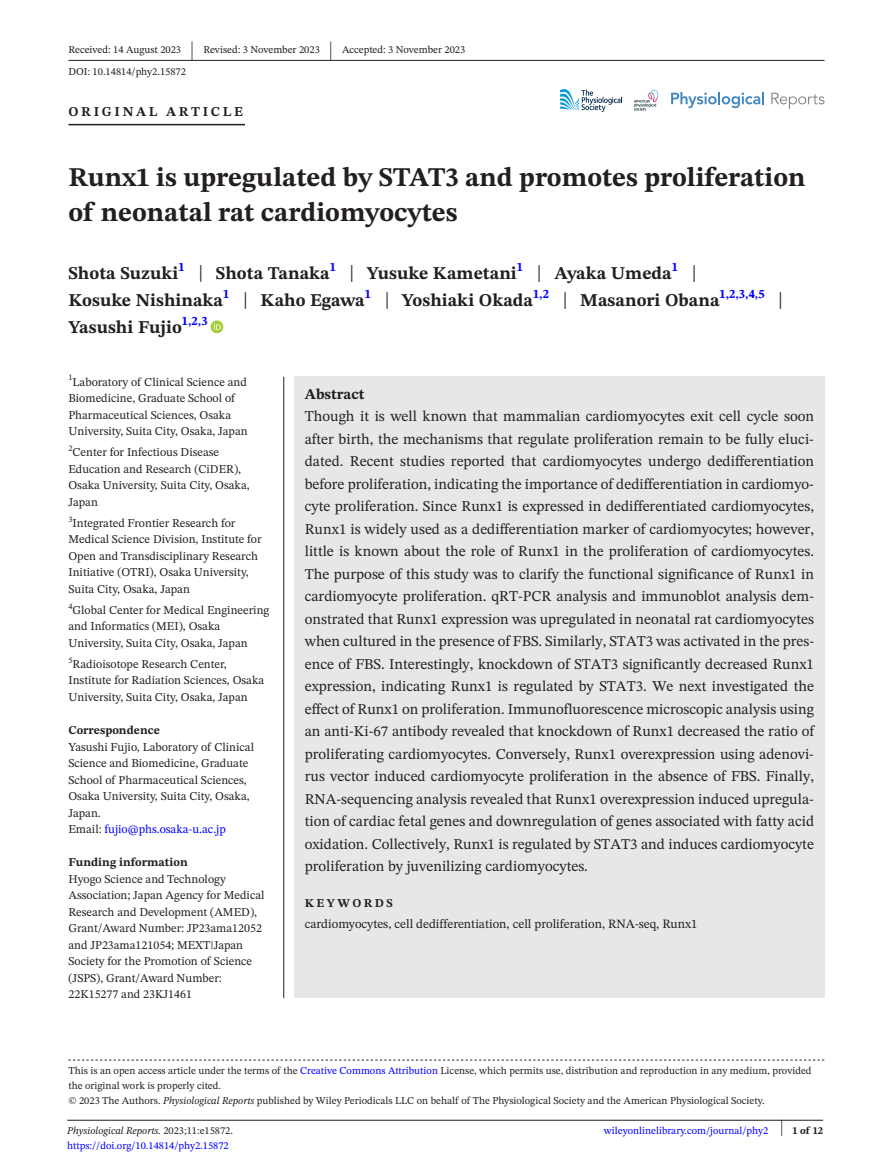
<style>
.page{position:relative;width:893px;height:1174px;background:#fff}
.page>*{position:absolute;margin:0;border:0;box-sizing:border-box;transform-origin:0 0}
.t1{font:700 27px/34.5px "STIX Two Text";color:#231f20}
.t2{font:25.65px "STIX Two Text";color:#231f20;scale:.49 1}
.t3{font:700 18px/27px "STIX Two Text";color:#231f20}
.t4{font:15px/22.5px "STIX Two Text";color:#231f20;text-align:justify}
.t5{font:700 15px "STIX Two Text";color:#231f20}
.t6{font:700 13.5px "STIX Two Text";letter-spacing:.2em;color:#231f20}
.t7{font:12.75px "STIX Two Text";color:#231f20}
.t8{font:12px/16.5px "STIX Two Text";color:#231f20}
.t9{font:700 12px "STIX Two Text";color:#231f20}
.t10{font:700 12px "STIX Two Text";letter-spacing:.2em;color:#231f20}
.t11{font:10.5px/15px "STIX Two Text";color:#231f20}
.t12{font:10.5px "STIX Two Text";color:#00f}
.t13{font:italic 10.5px "STIX Two Text";color:#231f20}
.t14{font:700 10.5px "STIX Two Text";color:#231f20}
.s1{font-weight:400;font-size:23.4px}
.s2{color:#00f}
.s3{font-style:italic}
.s4{font-style:normal}
.s5{font-weight:400;font-size:22.2px}
</style>
<div class="page">
<hr style="left:67px;top:1119px;width:756px;height:1px;background:#231f20">
<svg style="left:634px;top:90px;width:24px;height:21px"></svg>
<img style="left:560px;top:90px;width:62px;height:21px">
<svg style="left:671px;top:92px;width:93px;height:16px"></svg>
<svg style="left:771px;top:93px;width:53px;height:16px"></svg>
<hr style="left:68px;top:60px;width:756px;height:1px;background:#231f20">
<hr style="left:68px;top:124px;width:177px;height:1px;background:#231f20">
<div style="left:211px;top:320px;width:12px;height:13px;background:#a5cd39;border-radius:50%"></div>
<svg style="left:214px;top:323px;width:7px;height:7px"></svg>
<svg style="left:68px;top:1059px;width:756px;height:1px"></svg>
<hr style="left:283px;top:377px;width:1px;height:621px;background:#231f20">
<div style="left:294px;top:377px;width:530px;height:562px;background:#e6e7e9"></div>
<div style="left:294px;top:938px;width:530px;height:60px;background:#e6e7e9"></div>
<p class="t11" style="left:68px;top:42px;width:114px">Received: 14 August 2023</p>
<h2 class="t2" style="left:191px;top:32px;width:8px">|</h2>
<p class="t11" style="left:203px;top:42px;width:118px">Revised: 3 November 2023</p>
<h2 class="t2" style="left:329px;top:32px;width:8px">|</h2>
<p class="t11" style="left:342px;top:42px;width:125px">Accepted: 3 November 2023</p>
<p class="t11" style="left:68px;top:64px;width:119px">DOI: 10.14814/phy2.15872</p>
<p class="t6" style="left:68px;top:101px;width:176px">ORIGINAL ARTICLE</p>
<h1 class="t1" style="left:68px;top:161px;width:739px">Runx1 is upregulated by STAT3 and promotes proliferation of neonatal rat cardiomyocytes</h1>
<p class="t3" style="left:68px;top:260px;width:716px">Shota Suzuki<sup>1</sup> <span class="s1">|</span> Shota Tanaka<sup>1</sup> <span class="s1">|</span> Yusuke Kametani<sup>1</sup> <span class="s1">|</span> Ayaka Umeda<sup>1</sup> <span class="s1">|<br></span>Kosuke Nishinaka<sup>1</sup> <span class="s1">|</span> Kaho Egawa<sup>1</sup> <span class="s1">|</span> Yoshiaki Okada<sup>1,2</sup> <span class="s1">|</span> Masanori Obana<sup>1,2,3,4,5</sup> <span class="s1">|<br></span>Yasushi Fujio<sup>1,2,3</sup></p>
<p class="t8" style="left:68px;top:373px;width:181px"><sup>1</sup>Laboratory of Clinical Science and Biomedicine, Graduate School of Pharmaceutical Sciences, Osaka University, Suita City, Osaka, Japan</p>
<p class="t8" style="left:68px;top:444px;width:183px"><sup>2</sup>Center for Infectious Disease<br>Education and Research (CiDER),<br>Osaka University, Suita City, Osaka,<br>Japan</p>
<p class="t8" style="left:68px;top:514px;width:195px"><sup>3</sup>Integrated Frontier Research for Medical Science Division, Institute for Open and Transdisciplinary Research Initiative (OTRI), Osaka University, Suita City, Osaka, Japan</p>
<p class="t8" style="left:68px;top:601px;width:202px"><sup>4</sup>Global Center for Medical Engineering and Informatics (MEI), Osaka<br>University, Suita City, Osaka, Japan</p>
<p class="t8" style="left:68px;top:655px;width:197px"><sup>5</sup>Radioisotope Research Center,<br>Institute for Radiation Sciences, Osaka<br>University, Suita City, Osaka, Japan</p>
<p class="t9" style="left:68px;top:721px;width:93px">Correspondence</p>
<p class="t8" style="left:68px;top:738px;width:187px">Yasushi Fujio, Laboratory of Clinical<br>Science and Biomedicine, Graduate<br>School of Pharmaceutical Sciences,<br>Osaka University, Suita City, Osaka,<br>Japan.<br>Email: <span class="s2">fujio@phs.osaka-u.ac.jp</span></p>
<p class="t9" style="left:68px;top:853px;width:121px">Funding information</p>
<p class="t8" style="left:68px;top:870px;width:198px">Hyogo Science and Technology<br>Association; Japan Agency for Medical<br>Research and Development (AMED),<br>Grant/Award Number: JP23ama12052 and JP23ama121054; MEXT|Japan<br>Society for the Promotion of Science (JSPS), Grant/Award Number:<br>22K15277 and 23KJ1461</p>
<p class="t5" style="left:305px;top:383px;width:61px">Abstract</p>
<p class="t4" style="left:305px;top:405px;width:511px">Though it is well known that mammalian cardiomyocytes exit cell cycle soon after birth, the mechanisms that regulate proliferation remain to be fully eluci&shy;dated. Recent studies reported that cardiomyocytes undergo dedifferentiation before proliferation, indicating the importance of dedifferentiation in cardiomyo&shy;cyte proliferation. Since Runx1 is expressed in dedifferentiated cardiomyocytes, Runx1 is widely used as a dedifferentiation marker of cardiomyocytes; however, little is known about the role of Runx1 in the proliferation of cardiomyocytes.<br>The purpose of this study was to clarify the functional significance of Runx1 in cardiomyocyte proliferation. qRT-PCR analysis and immunoblot analysis dem&shy;onstrated that Runx1 expression was upregulated in neonatal rat cardiomyocytes when cultured in the presence of FBS. Similarly, STAT3 was activated in the pres&shy;ence of FBS. Interestingly, knockdown of STAT3 significantly decreased Runx1 expression, indicating Runx1 is regulated by STAT3. We next investigated the effect of Runx1 on proliferation. Immunofluorescence microscopic analysis using an anti-Ki-67 antibody revealed that knockdown of Runx1 decreased the ratio of proliferating cardiomyocytes. Conversely, Runx1 overexpression using adenovi&shy;rus vector induced cardiomyocyte proliferation in the absence of FBS. Finally, RNA-sequencing analysis revealed that Runx1 overexpression induced upregula&shy;tion of cardiac fetal genes and downregulation of genes associated with fatty acid oxidation. Collectively, Runx1 is regulated by STAT3 and induces cardiomyocyte proliferation by juvenilizing cardiomyocytes.</p>
<p class="t10" style="left:305px;top:894px;width:90px">KEYWORDS</p>
<p class="t7" style="left:305px;top:915px;width:394px">cardiomyocytes, cell dedifferentiation, cell proliferation, RNA-seq, Runx1</p>
<p class="t11" style="left:68px;top:1063px;width:745px">This is an open access article under the terms of the <span class="s2">Creative Commons Attribution</span> License, which permits use, distribution and reproduction in any medium, provided the original work is properly cited.<br>© 2023 The Authors. <span class="s3">Physiological Reports</span> published by Wiley Periodicals LLC on behalf of The Physiological Society and the American Physiological Society.</p>
<p class="t13" style="left:67px;top:1123px;width:167px">Physiological Reports. <span class="s4">2023;11:e15872.</span></p>
<p class="t14" style="left:780px;top:1123px;width:45px"><span class="s5">|</span> 1 of 12</p>
<p class="t12" style="left:67px;top:1138px;width:163px">https://doi.org/10.14814/phy2.15872</p>
<p class="t12" style="left:604px;top:1123px;width:166px">wileyonlinelibrary.com/journal/phy2</p>
</div>
